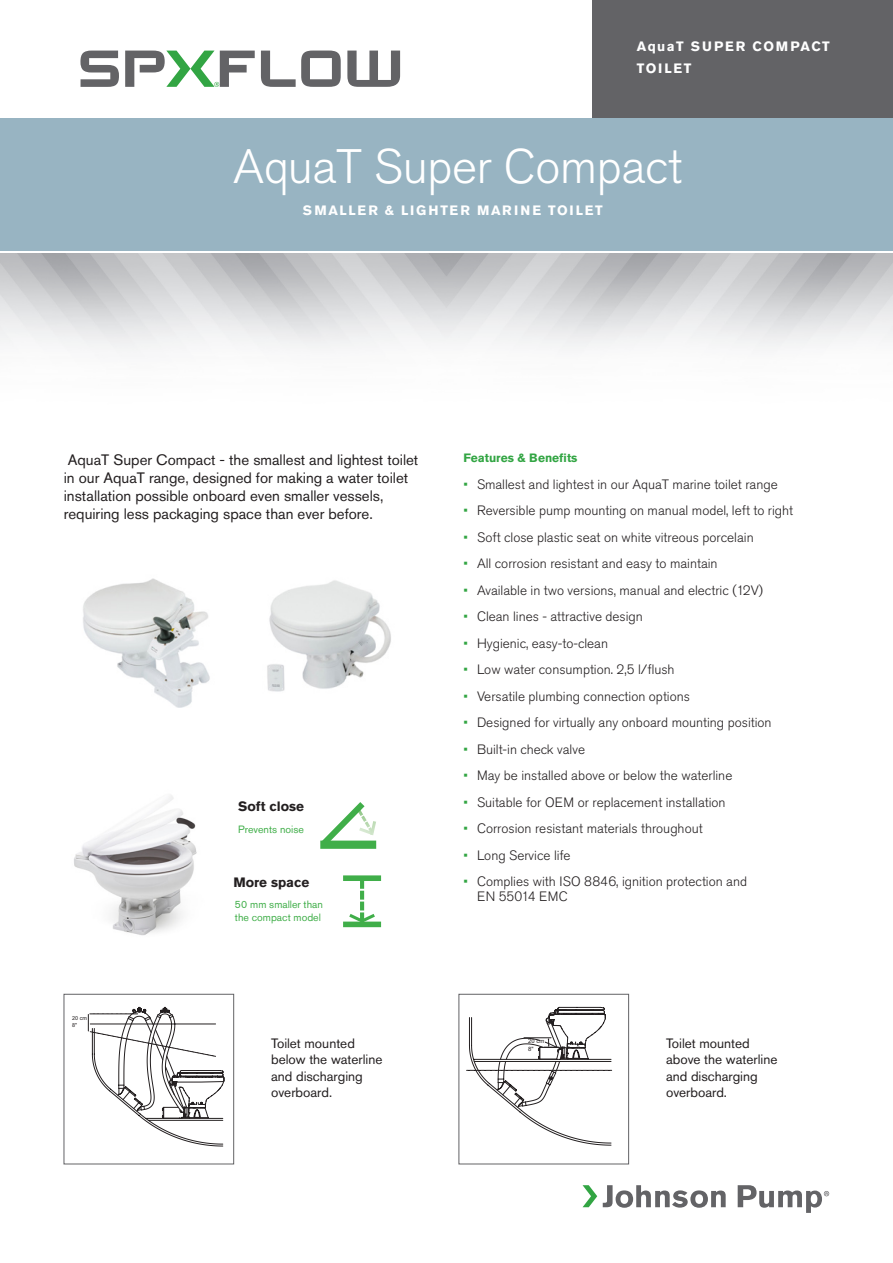
<style>
.page{position:relative;width:893px;height:1263px;background:#fff}
.page>*{position:absolute;margin:0;border:0;box-sizing:border-box;transform-origin:0 0}
.Front_Cover_Page_Hea{font:300 48px "Akzidenz Grotesk Pro";letter-spacing:-.005em;color:#fff}
.Body_Copy__16pt_Lead{font:15px/18px "Akzidenz Grotesk Pro";color:#231f20}
.t1{font:300 13.5px/15px "Akzidenz Grotesk Pro";color:#231f20}
.Text{font:13.5px/16.5px "Akzidenz Grotesk Pro";color:#231f20}
.Front_Cover_Page_Cor{font:700 13.5px "Akzidenz Grotesk Pro";letter-spacing:.12em;color:#fff}
.t2{font:700 13.5px "Akzidenz Grotesk Pro";color:#231f20}
.Text-2{font:700 12px "Akzidenz Grotesk Pro";color:#32a543}
.t3{font:10.5px/12.6px "Akzidenz Grotesk Pro";color:#40ae49}
.t4{font:5.85px/7.1px "Arial";color:#231f20}
.t5{font:5.4px/6.6px "Arial";color:#231f20}
.s1{color:#32a543}
</style>
<div class="page">
<div style="left:592px;top:0;width:301px;height:121px;background:#636366"></div>
<div style="left:0;top:118px;width:893px;height:133px;background:#98b4c2"></div>
<svg style="left:80px;top:51px;width:39px;height:36px"></svg>
<svg style="left:261px;top:51px;width:80px;height:36px"></svg>
<svg style="left:347px;top:51px;width:53px;height:36px"></svg>
<svg style="left:125px;top:51px;width:130px;height:36px"></svg>
<svg style="left:583px;top:1185px;width:14px;height:22px"></svg>
<svg style="left:603px;top:1185px;width:123px;height:23px"></svg>
<svg style="left:738px;top:1185px;width:91px;height:28px"></svg>
<div style="left:64px;top:994px;width:170px;height:170px;border:1px solid #636366"></div>
<svg style="left:88px;top:1007px;width:137px;height:139px"></svg>
<div style="left:459px;top:994px;width:170px;height:170px;border:1px solid #636366"></div>
<svg style="left:467px;top:1007px;width:145px;height:138px"></svg>
<img style="left:74px;top:795px;width:123px;height:141px">
<svg style="left:349px;top:881px;width:26px;height:40px"></svg>
<div style="left:343px;top:875px;width:38px;height:6px;background:#40ae49"></div>
<div style="left:343px;top:921px;width:38px;height:6px;background:#40ae49"></div>
<svg style="left:323px;top:802px;width:54px;height:47px"></svg>
<div style="left:320px;top:840px;width:56px;height:9px;background:#40ae49"></div>
<img style="left:267px;top:580px;width:124px;height:112px">
<img style="left:83px;top:578px;width:127px;height:130px">
<p class="Front_Cover_Page_Cor" style="left:637px;top:37px;width:194px">AquaT SUPER COMPACT</p>
<p class="Front_Cover_Page_Cor" style="left:637px;top:60px;width:56px">TOILET</p>
<p class="Front_Cover_Page_Hea" style="left:233px;top:135px;width:450px">AquaT Super Compact</p>
<p class="Front_Cover_Page_Cor" style="left:303px;top:201px;width:301px">SMALLER &amp; LIGHTER MARINE TOILET</p>
<p class="Body_Copy__16pt_Lead" style="left:64px;top:450px;width:356px">AquaT Super Compact - the smallest and lightest toilet in our AquaT range, designed for making a water toilet installation possible onboard even smaller vessels, requiring less packaging space than ever before.</p>
<p class="t2" style="left:238px;top:798px;width:67px">Soft close</p>
<p class="t3" style="left:238px;top:823px;width:67px">Prevents noise</p>
<p class="t2" style="left:233px;top:874px;width:77px">More space</p>
<p class="t5" style="left:72px;top:1015px;width:16px">20 cm<br>8"</p>
<p class="t3" style="left:235px;top:898px;width:89px">50 mm smaller than the compact model</p>
<p class="Text-2" style="left:463px;top:450px;width:115px">Features &amp; Benefits</p>
<p class="t1" style="left:463px;top:476px;width:316px"><span class="s1">•</span> Smallest and lightest in our AquaT marine toilet range</p>
<p class="t1" style="left:463px;top:503px;width:331px"><span class="s1">•</span> Reversible pump mounting on manual model, left to right</p>
<p class="t1" style="left:463px;top:529px;width:292px"><span class="s1">•</span> Soft close plastic seat on white vitreous porcelain</p>
<p class="t1" style="left:463px;top:556px;width:256px"><span class="s1">•</span> All corrosion resistant and easy to maintain</p>
<p class="t1" style="left:463px;top:583px;width:301px"><span class="s1">•</span> Available in two versions, manual and electric (12V)</p>
<p class="t1" style="left:463px;top:609px;width:181px"><span class="s1">•</span> Clean lines - attractive design</p>
<p class="t1" style="left:463px;top:636px;width:146px"><span class="s1">•</span> Hygienic, easy-to-clean</p>
<p class="t1" style="left:463px;top:662px;width:213px"><span class="s1">•</span> Low water consumption. 2,5 l/flush</p>
<p class="t1" style="left:463px;top:689px;width:228px"><span class="s1">•</span> Versatile plumbing connection options</p>
<p class="t1" style="left:463px;top:715px;width:310px"><span class="s1">•</span> Designed for virtually any onboard mounting position</p>
<p class="t1" style="left:463px;top:742px;width:123px"><span class="s1">•</span> Built-in check valve</p>
<p class="t1" style="left:463px;top:768px;width:270px"><span class="s1">•</span> May be installed above or below the waterline</p>
<p class="t1" style="left:463px;top:795px;width:264px"><span class="s1">•</span> Suitable for OEM or replacement installation</p>
<p class="t1" style="left:463px;top:821px;width:241px"><span class="s1">•</span> Corrosion resistant materials throughout</p>
<p class="t1" style="left:463px;top:848px;width:109px"><span class="s1">•</span> Long Service life</p>
<p class="t1" style="left:477px;top:874px;width:272px;text-indent:-14px"><span class="s1">•</span> Complies with ISO 8846, ignition protection and<br>EN 55014 EMC</p>
<p class="Text" style="left:271px;top:1035px;width:113px">Toilet mounted below the waterline and discharging overboard.</p>
<p class="t4" style="left:528px;top:1038px;width:18px">20 cm<br>8"</p>
<p class="Text" style="left:666px;top:1035px;width:113px">Toilet mounted above the waterline and discharging overboard.</p>
</div>
